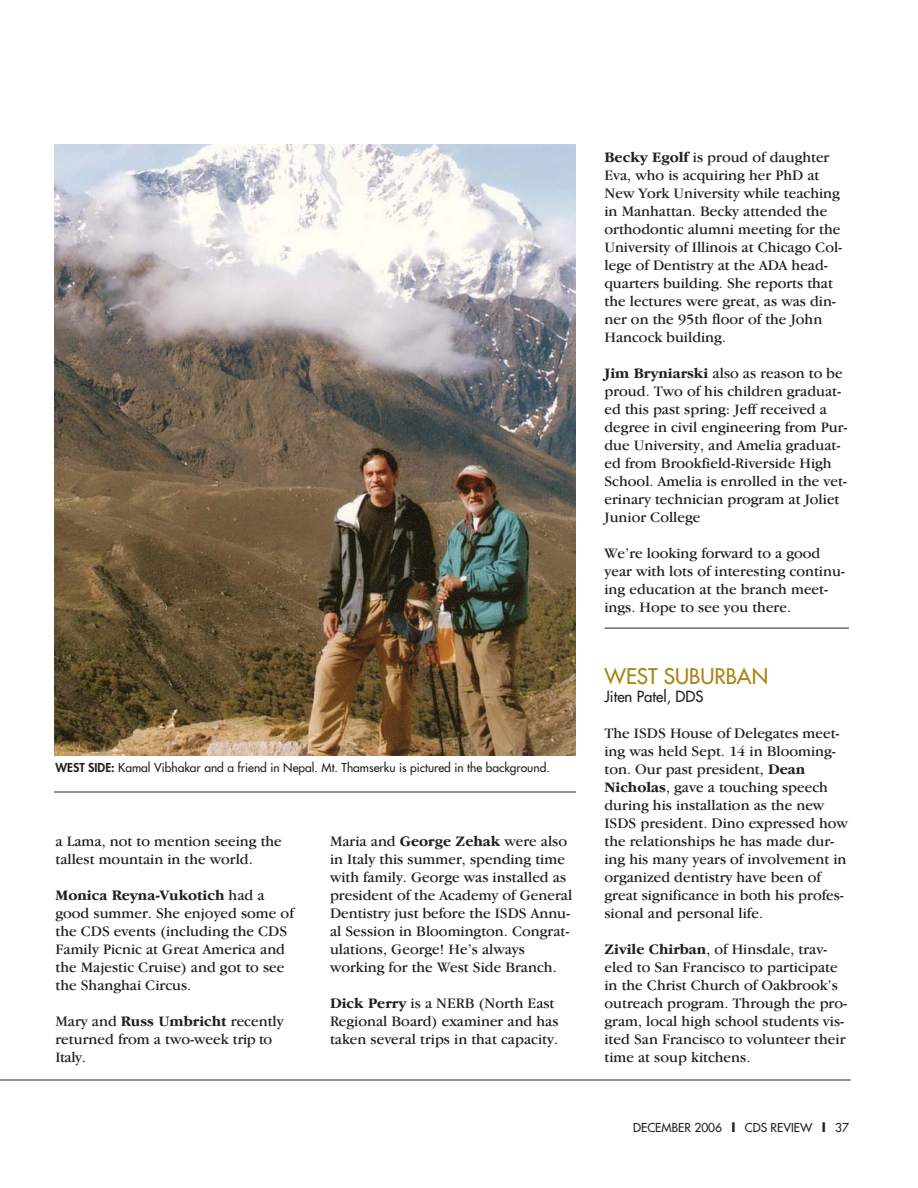
<style>
.page{position:relative;width:918px;height:1188px;background:#fff}
.page>*{position:absolute;margin:0;border:0;box-sizing:border-box;transform-origin:0 0}
.t1{font:21px "Futura";color:#a98415}
.t2{font:15px/18px "Garamond IT Cby BT";color:#231f20}
.t3{font:15px "Futura";color:#231f20}
.t4{font:12px "Futura";color:#231f20}
.s1{font-weight:800}
.s2{font-weight:700}
</style>
<div class="page">
<hr style="left:604px;top:628px;width:245px;height:1px;background:#231f20">
<hr style="left:0;top:1080px;width:850px;height:1px;background:#231f20">
<img style="left:54px;top:144px;width:522px;height:612px">
<hr style="left:54px;top:792px;width:522px;height:1px;background:#231f20">
<p class="t4" style="left:56px;top:762px;width:496px"><span class="s1">WEST SIDE:</span> Kamal Vibhakar and a friend in Nepal. Mt. Thamserku is pictured in the background.</p>
<p class="t2" style="left:56px;top:833px;width:228px">a Lama, not to mention seeing the tallest mountain in the world.</p>
<p class="t2" style="left:56px;top:887px;width:240px"><span class="s2">Monica Reyna-Vukotich</span> had a good summer. She enjoyed some of the CDS events (including the CDS<br>Family Picnic at Great America and the Majestic Cruise) and got to see the Shanghai Circus.</p>
<p class="t2" style="left:56px;top:1013px;width:230px">Mary and <span class="s2">Russ Umbricht</span> recently returned from a two-week trip to<br>Italy.</p>
<p class="t2" style="left:330px;top:833px;width:244px">Maria and <span class="s2">George Zehak</span> were also in Italy this summer, spending time with family. George was installed as president of the Academy of General Dentistry just before the ISDS Annu&shy;al Session in Bloomington. Congrat&shy;ulations, George! He’s always working for the West Side Branch.</p>
<p class="t2" style="left:330px;top:995px;width:230px"><span class="s2">Dick Perry</span> is a NERB (North East<br>Regional Board) examiner and has taken several trips in that capacity.</p>
<p class="t2" style="left:604px;top:149px;width:239px"><span class="s2">Becky Egolf</span> is proud of daughter<br>Eva, who is acquiring her PhD at<br>New York University while teaching in Manhattan. Becky attended the orthodontic alumni meeting for the<br>University of Illinois at Chicago Col&shy;lege of Dentistry at the ADA head&shy;quarters building. She reports that the lectures were great, as was din&shy;ner on the 95th floor of the John<br>Hancock building.</p>
<p class="t2" style="left:604px;top:365px;width:245px"><span class="s2">Jim Bryniarski</span> also as reason to be proud. Two of his children graduat&shy;ed this past spring: Jeff received a degree in civil engineering from Pur&shy;due University, and Amelia graduat&shy;ed from Brookfield-Riverside High School. Amelia is enrolled in the vet&shy;erinary technician program at Joliet Junior College</p>
<p class="t2" style="left:604px;top:545px;width:242px">We’re looking forward to a good year with lots of interesting continu&shy;ing education at the branch meet&shy;ings. Hope to see you there.</p>
<h1 class="t1" style="left:604px;top:666px;width:165px">WEST SUBURBAN</h1>
<p class="t3" style="left:604px;top:689px;width:101px">Jiten Patel, DDS</p>
<p class="t2" style="left:604px;top:725px;width:245px">The ISDS House of Delegates meet&shy;ing was held Sept. 14 in Blooming&shy;ton. Our past president, <span class="s2">Dean Nicholas</span>, gave a touching speech during his installation as the new ISDS president. Dino expressed how the relationships he has made dur&shy;ing his many years of involvement in organized dentistry have been of great significance in both his profes&shy;sional and personal life.</p>
<p class="t2" style="left:604px;top:941px;width:244px"><span class="s2">Zivile Chirban</span>, of Hinsdale, trav&shy;eled to San Francisco to participate in the Christ Church of Oakbrook’s outreach program. Through the pro&shy;gram, local high school students vis&shy;ited San Francisco to volunteer their time at soup kitchens.</p>
<p class="t4" style="left:633px;top:1122px;width:217px">DECEMBER 2006 <span class="s1">|</span> CDS REVIEW <span class="s1">|</span> 37</p>
</div>
